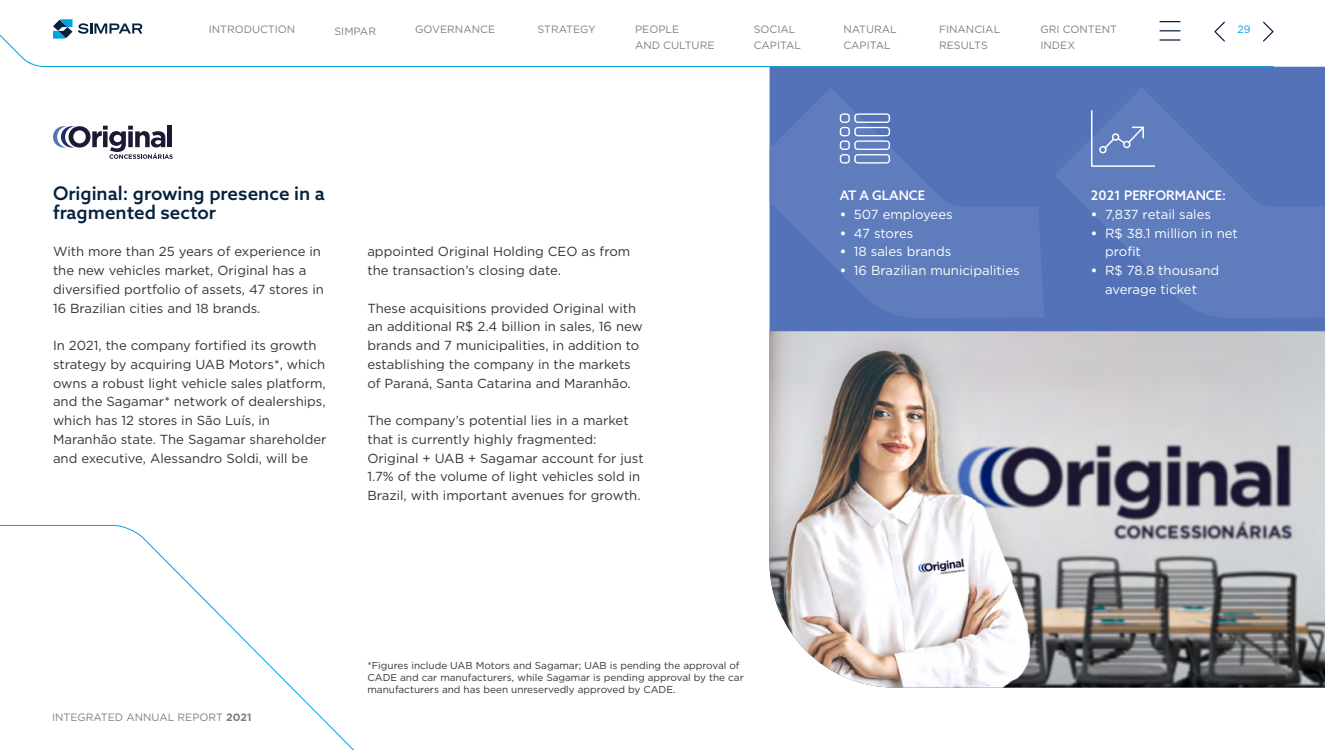
<style>
.page{position:relative;width:1325px;height:750px;background:#fff}
.page>*{position:absolute;margin:0;border:0;box-sizing:border-box;transform-origin:0 0}
.t1{font:500 18.75px/18.8px "Azo Sans";color:#06213e}
.t2{font:13.12px/18.8px "Gotham";color:#333}
.t3{font:13.12px/18.8px "Gotham";color:#fff}
.t4{font:500 13.12px "Azo Sans";color:#fff}
.t5{font:10.62px/15px "Gotham";color:#808080}
.t6{font:10.62px "Gotham";color:#00a2e0}
.t7{font:10px/12px "Gotham";color:#333}
.s1{font-weight:700}
</style>
<div class="page">
<svg style="left:58px;top:19px;width:15px;height:2px"></svg>
<svg style="left:0;top:21px;width:1274px;height:46px"></svg>
<svg style="left:53px;top:126px;width:120px;height:33px"></svg>
<div style="left:770px;top:67px;width:555px;height:264px;background:#5372b8"></div>
<svg style="left:770px;top:87px;width:274px;height:231px;background:#5977ba"></svg>
<svg style="left:1054px;top:87px;width:271px;height:231px;background:#5977ba"></svg>
<img style="left:770px;top:331px;width:555px;height:357px">
<svg style="left:840px;top:113px;width:50px;height:51px;background:#8298cb"></svg>
<svg style="left:1091px;top:110px;width:64px;height:57px;background:#6c87c2"></svg>
<p class="t5" style="left:209px;top:22px;width:88px">INTRODUCTION</p>
<p class="t5" style="left:334px;top:23px;width:43px">SIMPAR</p>
<p class="t5" style="left:415px;top:22px;width:81px">GOVERNANCE</p>
<p class="t5" style="left:538px;top:22px;width:60px">STRATEGY</p>
<p class="t5" style="left:635px;top:22px;width:81px">PEOPLE<br>AND CULTURE</p>
<p class="t5" style="left:754px;top:22px;width:49px">SOCIAL<br>CAPITAL</p>
<p class="t5" style="left:843px;top:22px;width:55px">NATURAL<br>CAPITAL</p>
<p class="t5" style="left:939px;top:22px;width:63px">FINANCIAL<br>RESULTS</p>
<p class="t5" style="left:1040px;top:22px;width:78px">GRI CONTENT<br>INDEX</p>
<p class="t6" style="left:1237px;top:23px;width:15px">29</p>
<h1 class="t1" style="left:53px;top:184px;width:273px">Original: growing presence in a fragmented sector</h1>
<p class="t2" style="left:53px;top:242px;width:272px">With more than 25 years of experience in the new vehicles market, Original has a diversified portfolio of assets, 47 stores in 16 Brazilian cities and 18 brands.</p>
<p class="t2" style="left:53px;top:336px;width:275px">In 2021, the company fortified its growth strategy by acquiring UAB Motors*, which owns a robust light vehicle sales platform, and the Sagamar* network of dealerships, which has 12 stores in São Luís, in Maranhão state. The Sagamar shareholder and executive, Alessandro Soldi, will be</p>
<p class="t2" style="left:367px;top:242px;width:264px">appointed Original Holding CEO as from the transaction’s closing date.</p>
<p class="t2" style="left:367px;top:298px;width:277px">These acquisitions provided Original with an additional R$ 2.4 billion in sales, 16 new brands and 7 municipalities, in addition to establishing the company in the markets of Paraná, Santa Catarina and Maranhão.</p>
<p class="t2" style="left:367px;top:411px;width:278px">The company’s potential lies in a market that is currently highly fragmented:<br>Original + UAB + Sagamar account for just 1.7% of the volume of light vehicles sold in Brazil, with important avenues for growth.</p>
<p class="t5" style="left:52px;top:710px;width:201px">INTEGRATED ANNUAL REPORT <span class="s1">2021</span></p>
<p class="t7" style="left:367px;top:659px;width:378px">*Figures include UAB Motors and Sagamar; UAB is pending the approval of<br>CADE and car manufacturers, while Sagamar is pending approval by the car manufacturers and has been unreservedly approved by CADE.</p>
<p class="t4" style="left:840px;top:187px;width:87px">AT A GLANCE</p>
<p class="t3" style="left:840px;top:204px;width:114px"><span class="s1">•</span> 507 employees</p>
<p class="t3" style="left:840px;top:223px;width:75px"><span class="s1">•</span> 47 stores</p>
<p class="t3" style="left:840px;top:242px;width:113px"><span class="s1">•</span> 18 sales brands</p>
<p class="t3" style="left:840px;top:261px;width:181px"><span class="s1">•</span> 16 Brazilian municipalities</p>
<p class="t4" style="left:1091px;top:187px;width:137px">2021 PERFORMANCE:</p>
<p class="t3" style="left:1091px;top:204px;width:122px"><span class="s1">•</span> 7,837 retail sales</p>
<p class="t3" style="left:1105px;top:223px;width:134px;text-indent:-14px"><span class="s1">•</span> R$ 38.1 million in net profit</p>
<p class="t3" style="left:1105px;top:261px;width:116px;text-indent:-14px"><span class="s1">•</span> R$ 78.8 thousand average ticket</p>
</div>
